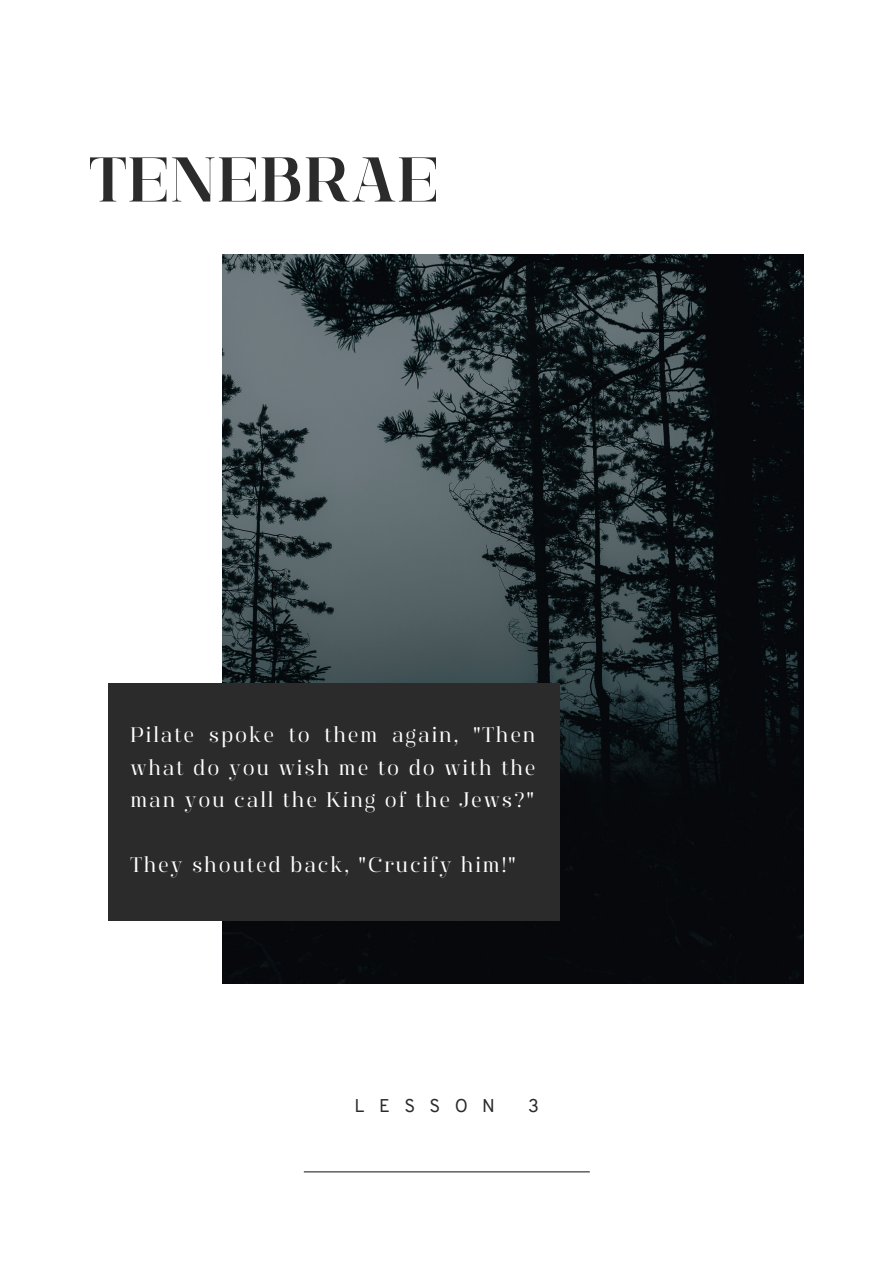
<style>
.page{position:relative;width:894px;height:1264px;background:#fff}
.page>*{position:absolute;margin:0;border:0;box-sizing:border-box;transform-origin:0 0}
.t1{font:63px "Manison 600";letter-spacing:.03em;color:#2b2b2b}
.t2{font:21px/32.7px "Manison 400";letter-spacing:.09em;color:#fff;text-align:justify}
.t3{font:18px "Overpass";letter-spacing:.8em;color:#2b2b2b}
</style>
<div class="page">
<img style="left:223px;top:254px;width:580px;height:729px">
<div style="left:108px;top:683px;width:451px;height:238px;background:#2b2b2b"></div>
<hr style="left:304px;top:1171px;width:285px;height:1px;background:#2b2b2b">
<h2 class="t1" style="left:89px;top:143px;width:350px">TENEBRAE</h2>
<h1 class="t2" style="left:130px;top:718px;width:406px">Pilate spoke to them again, "Then what do you wish me to do with the man you call the King of the Jews?"</h1>
<h2 class="t2" style="left:130px;top:848px;width:386px">They shouted back, "Crucify him!"</h2>
<p class="t3" style="left:354px;top:1098px;width:142px">LESSON</p>
<p class="t3" style="left:528px;top:1098px;width:12px">3</p>
</div>
